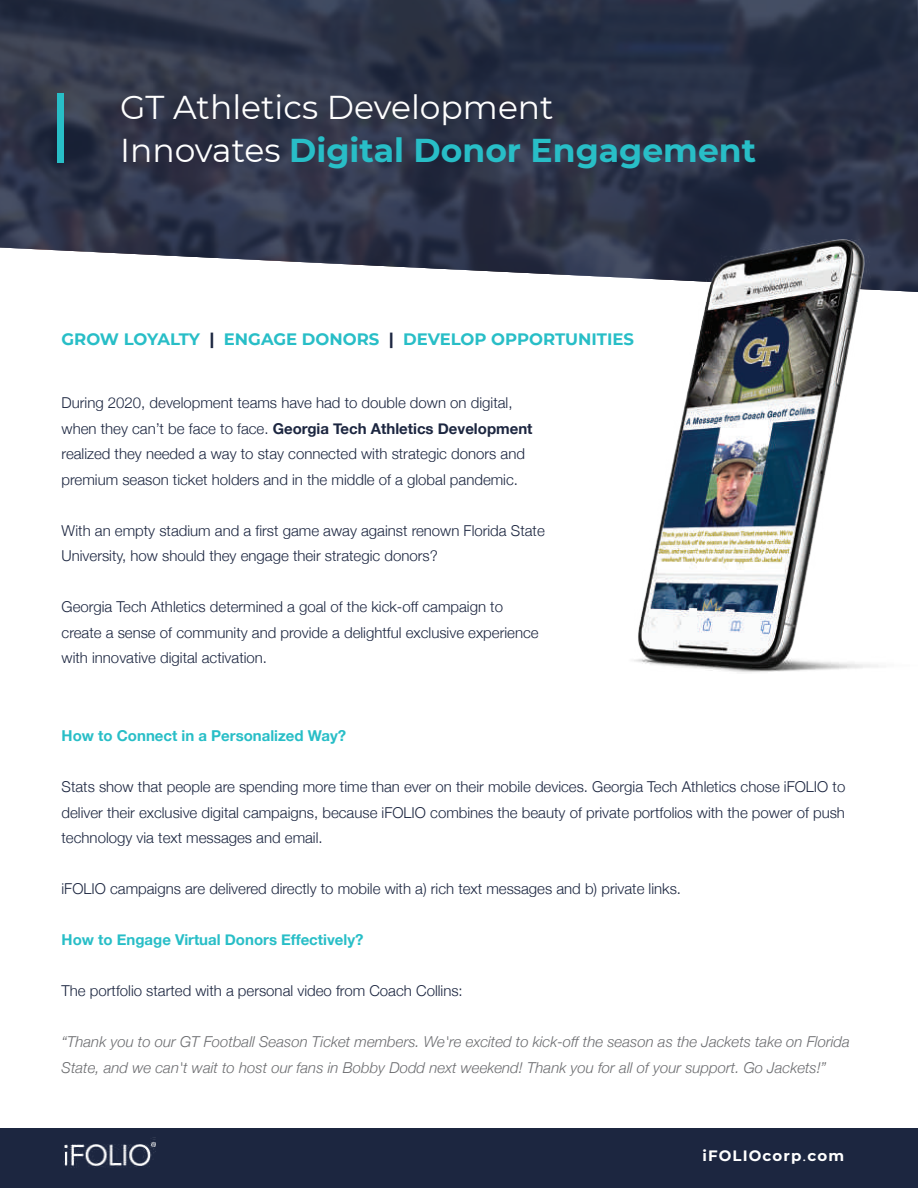
<style>
.page{position:relative;width:918px;height:1188px;background:#fff}
.page>*{position:absolute;margin:0;border:0;box-sizing:border-box;transform-origin:0 0}
.t1{font:33px/43.5px "Montserrat";color:#fff}
.t2{font:700 16.5px "Montserrat";color:#28bec7}
.t3{font:300 15px/25.5px "Helvetica Neue";color:#1c2640}
.t4{font:italic 300 15px/25.5px "Helvetica Neue";color:#6c6d70}
.t5{font:700 15px "Helvetica Neue";color:#28bec7}
.t6{font:700 15px "Montserrat";letter-spacing:.075em;color:#fff}
.s1{font-weight:700;color:#28bec7}
.s2{color:#1c2640}
.s3{font-weight:700}
.s4{font-family:"Mshtakan"}
</style>
<div class="page">
<svg style="left:0;top:0;width:918px;height:278px;background:#343b4e"></svg>
<div style="left:57px;top:94px;width:7px;height:69px;background:#28bec7"></div>
<img style="left:627px;top:239px;width:291px;height:434px">
<div style="left:0;top:1129px;width:918px;height:59px;background:#1c2640"></div>
<img style="left:63px;top:1137px;width:92px;height:31px">
<h1 class="t1" style="left:120px;top:84px;width:638px">GT Athletics Development<br>Innovates <span class="s1">Digital Donor Engagement</span></h1>
<p class="t2" style="left:62px;top:327px;width:574px">GROW LOYALTY <span class="s2">|</span> ENGAGE DONORS <span class="s2">|</span> DEVELOP OPPORTUNITIES</p>
<p class="t3" style="left:62px;top:389px;width:473px">During 2020, development teams have had to double down on digital, when they can’t be face to face. <span class="s3">Georgia Tech Athletics Development </span>realized they needed a way to stay connected with strategic donors and premium season ticket holders and in the middle of a global pandemic.</p>
<p class="t3" style="left:62px;top:517px;width:485px">With an empty stadium and a first game away against renown Florida State<br>University, how should they engage their strategic donors?</p>
<p class="t3" style="left:62px;top:593px;width:479px">Georgia Tech Athletics determined a goal of the kick-off campaign to create a sense of community and provide a delightful exclusive experience with innovative digital activation.</p>
<p class="t5" style="left:62px;top:724px;width:286px">How to Connect in a Personalized Way?</p>
<p class="t3" style="left:62px;top:773px;width:785px;text-align:justify">Stats show that people are spending more time than ever on their mobile devices. Georgia Tech Athletics chose iFOLIO to deliver their exclusive digital campaigns, because iFOLIO combines the beauty of private portfolios with the power of push technology via text messages and email.</p>
<p class="t3" style="left:62px;top:875px;width:621px">iFOLIO campaigns are delivered directly to mobile with a) rich text messages and b) private links.</p>
<p class="t5" style="left:62px;top:928px;width:303px">How to Engage Virtual Donors Effectively?</p>
<p class="t3" style="left:62px;top:977px;width:403px">The portfolio started with a personal video from Coach Collins:</p>
<p class="t4" style="left:62px;top:1028px;width:790px">“Thank you to our GT Football Season Ticket members. We're excited to kick-off the season as the Jackets take on Florida<br>State, and we can't wait to host our fans in Bobby Dodd next weekend! Thank you for all of your support. Go Jackets!”</p>
<p class="t6" style="left:702px;top:1145px;width:143px">iFOLIOcorp<span class="s4">.</span>com</p>
</div>
